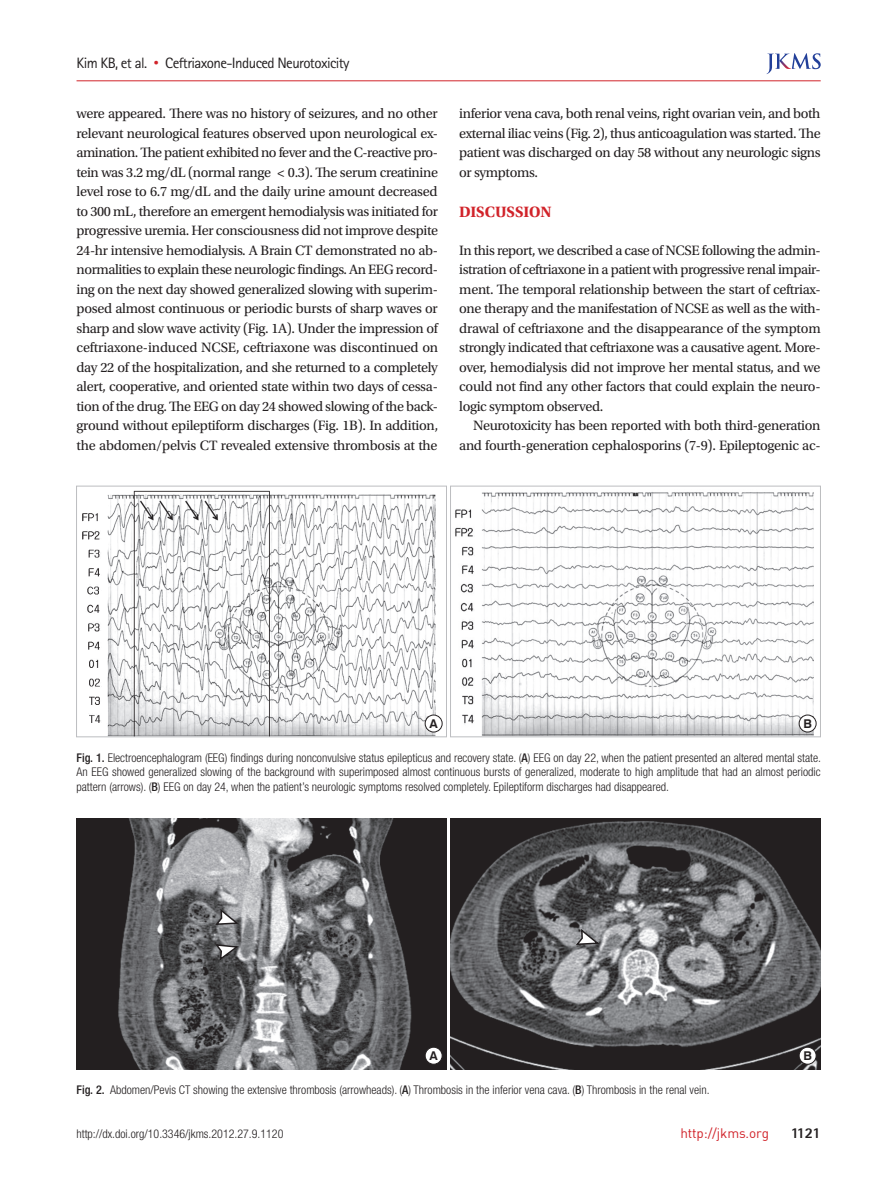
<style>
.page{position:relative;width:893px;height:1191px;background:#fff}
.page>*{position:absolute;margin:0;border:0;box-sizing:border-box;transform-origin:0 0}
.t1{font:700 15.75px "Utopia Std";letter-spacing:-.01em;color:#d1232a}
.t2{font:15px "Rotis Sans Serif Std";letter-spacing:-.04em;color:#231f20}
.t3{font:800 15px "Rotis Sans Serif Std";color:#231f20}
.t4{font:14.25px/19.5px "Utopia Std";letter-spacing:-.025em;color:#231f20;text-align:justify}
.t5{font:13.5px "Dinreg";letter-spacing:-.01em;color:#d1232a}
.t6{font:700 12.15px "Swiss 721 BT";color:#231f20}
.t7{font:300 condensed 12px/14.4px "Helvetica Neue LT Std";color:#231f20;text-align:justify}
.s1{font-family:"Dotum";color:#d1232a}
.s2{font-weight:500}
</style>
<div class="page">
<hr style="left:77px;top:80px;width:744px;height:1px;background:#d1232a">
<svg style="left:766px;top:53px;width:55px;height:21px"></svg>
<img style="left:82px;top:490px;width:361px;height:245px">
<div style="left:76px;top:486px;width:371px;height:251px;border:1px solid #bcbdc0"></div>
<img style="left:454px;top:492px;width:363px;height:243px">
<div style="left:450px;top:486px;width:371px;height:251px;border:1px solid #bcbdc0"></div>
<div style="left:425px;top:715px;width:17px;height:17px;background:#fff;border-radius:50%"></div>
<div style="left:425px;top:715px;width:17px;height:17px;border:1px solid #231f20;border-radius:50%"></div>
<div style="left:799px;top:715px;width:17px;height:17px;background:#fff;border-radius:50%"></div>
<div style="left:799px;top:715px;width:17px;height:17px;border:1px solid #231f20;border-radius:50%"></div>
<img style="left:77px;top:818px;width:369px;height:251px">
<img style="left:450px;top:818px;width:370px;height:251px">
<div style="left:425px;top:1047px;width:17px;height:17px;background:#fff;border-radius:50%"></div>
<div style="left:425px;top:1047px;width:17px;height:17px;border:1px solid #231f20;border-radius:50%"></div>
<div style="left:799px;top:1047px;width:17px;height:17px;background:#fff;border-radius:50%"></div>
<div style="left:799px;top:1047px;width:17px;height:17px;border:1px solid #231f20;border-radius:50%"></div>
<svg style="left:214px;top:907px;width:25px;height:19px"></svg>
<svg style="left:574px;top:927px;width:26px;height:19px"></svg>
<svg style="left:214px;top:943px;width:25px;height:19px"></svg>
<p class="t2" style="left:77px;top:54px;width:275px">Kim KB, et al. <span class="s1">•</span> Ceftriaxone-Induced Neurotoxicity</p>
<p class="t4" style="left:77px;top:104px;width:363px">were appeared. There was no history of seizures, and no other relevant neurological features observed upon neurological ex&shy;amination. The patient exhibited no fever and the C-reactive pro&shy;tein was 3.2 mg/dL (normal range &lt; 0.3). The serum creatinine level rose to 6.7 mg/dL and the daily urine amount decreased to 300 mL, therefore an emergent hemodialysis was initiated for progressive uremia. Her consciousness did not improve despite 24-hr intensive hemodialysis. A Brain CT demonstrated no ab&shy;normalities to explain these neurologic findings. An EEG record&shy;ing on the next day showed generalized slowing with superim&shy;posed almost continuous or periodic bursts of sharp waves or sharp and slow wave activity (Fig. 1A). Under the impression of ceftriaxone-induced NCSE, ceftriaxone was discontinued on day 22 of the hospitalization, and she returned to a completely alert, cooperative, and oriented state within two days of cessa&shy;tion of the drug. The EEG on day 24 showed slowing of the back&shy;ground without epileptiform discharges (Fig. 1B). In addition, the abdomen/pelvis CT revealed extensive thrombosis at the</p>
<p class="t4" style="left:459px;top:104px;width:363px">inferior vena cava, both renal veins, right ovarian vein, and both external iliac veins (Fig. 2), thus anticoagulation was started. The patient was discharged on day 58 without any neurologic signs or symptoms.</p>
<p class="t1" style="left:459px;top:202px;width:94px">DISCUSSION</p>
<p class="t4" style="left:459px;top:241px;width:363px">In this report, we described a case of NCSE following the admin&shy;istration of ceftriaxone in a patient with progressive renal impair&shy;ment. The temporal relationship between the start of ceftriax&shy;one therapy and the manifestation of NCSE as well as the with&shy;drawal of ceftriaxone and the disappearance of the symptom strongly indicated that ceftriaxone was a causative agent. More&shy;over, hemodialysis did not improve her mental status, and we could not find any other factors that could explain the neuro&shy;logic symptom observed.</p>
<p class="t4" style="left:459px;top:416px;width:363px;text-align:right">Neurotoxicity has been reported with both third-generation and fourth-generation cephalosporins (7-9). Epileptogenic ac-</p>
<p class="t6" style="left:429px;top:716px;width:10px">A</p>
<p class="t6" style="left:803px;top:716px;width:10px">B</p>
<p class="t7" style="left:77px;top:750px;width:746px"><span class="s2">Fig. 1.</span> Electroencephalogram (EEG) findings during nonconvulsive status epilepticus and recovery state. (<span class="s2">A</span>) EEG on day 22, when the patient presented an altered mental state.<br>An EEG showed generalized slowing of the background with superimposed almost continuous bursts of generalized, moderate to high amplitude that had an almost periodic pattern (arrows). (<span class="s2">B</span>) EEG on day 24, when the patient’s neurologic symptoms resolved completely. Epileptiform discharges had disappeared.</p>
<p class="t6" style="left:429px;top:1048px;width:10px">A</p>
<p class="t6" style="left:803px;top:1048px;width:10px">B</p>
<p class="t7" style="left:77px;top:1082px;width:635px"><span class="s2">Fig. 2.</span> Abdomen/Pevis CT showing the extensive thrombosis (arrowheads). (<span class="s2">A</span>) Thrombosis in the inferior vena cava. (<span class="s2">B</span>) Thrombosis in the renal vein.</p>
<p class="t7" style="left:77px;top:1126px;width:208px">http://dx.doi.org/10.3346/jkms.2012.27.9.1120</p>
<p class="t5" style="left:680px;top:1124px;width:90px">http://jkms.org</p>
<p class="t3" style="left:791px;top:1123px;width:32px">1121</p>
</div>
